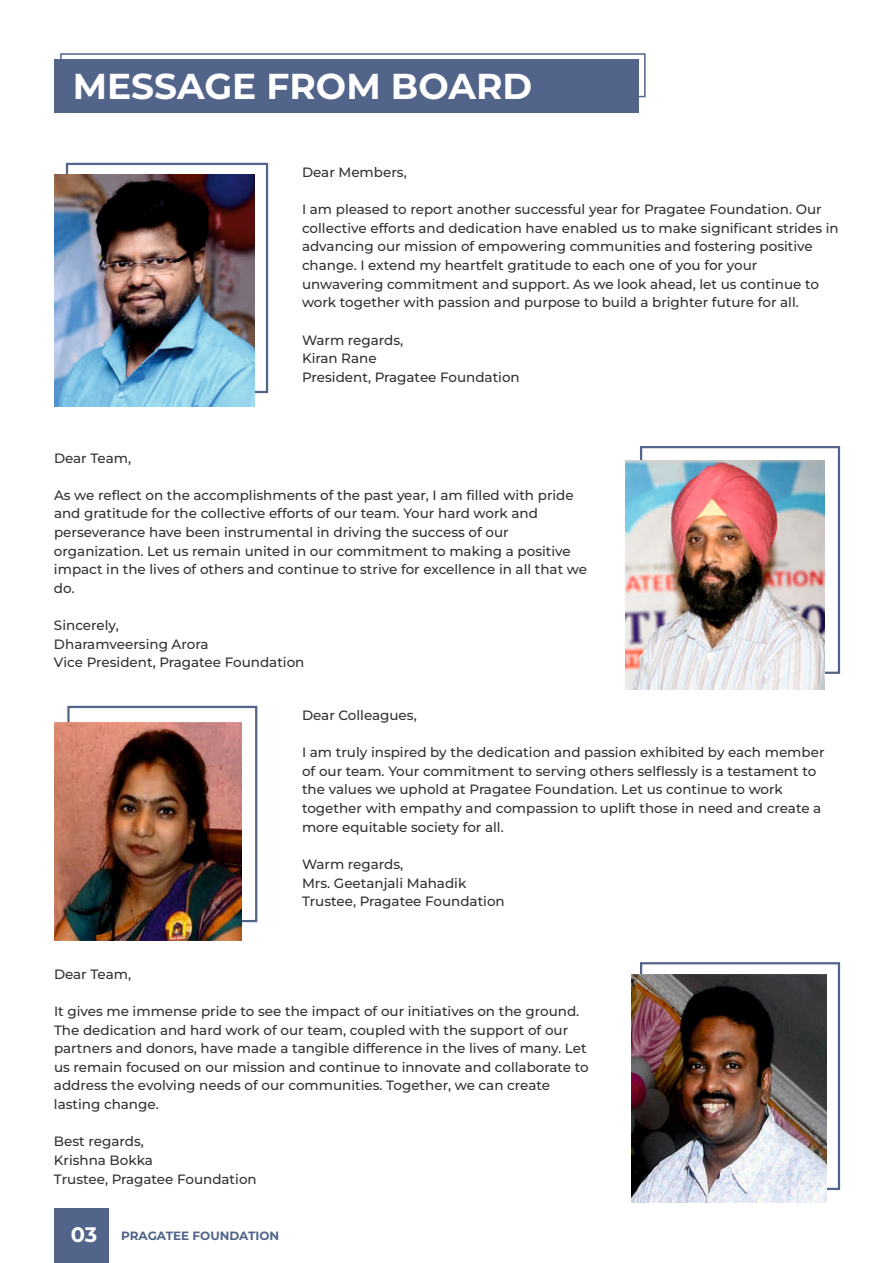
<style>
.page{position:relative;width:893px;height:1263px;background:#fff}
.page>*{position:absolute;margin:0;border:0;box-sizing:border-box;transform-origin:0 0}
.t1{font:700 36px "Montserrat";color:#fff}
.t2{font:500 13.5px/18.6px "Montserrat";color:#313130}
.t3{font:700 12px "Montserrat";color:#52648a}
.s1{font-family:"Calibri";font-size:21px;color:#c02213}
.s2{font-size:21px;color:#fff}
</style>
<div class="page">
<div style="left:66px;top:163px;width:202px;height:230px;border:2px solid #52648a"></div>
<img style="left:54px;top:175px;width:200px;height:231px">
<div style="left:67px;top:706px;width:190px;height:216px;border:2px solid #52648a"></div>
<div style="left:640px;top:446px;width:200px;height:228px;border:2px solid #52648a"></div>
<div style="left:640px;top:962px;width:200px;height:228px;border:2px solid #52648a"></div>
<div style="left:60px;top:53px;width:586px;height:44px;border:2px solid #52648a"></div>
<div style="left:54px;top:60px;width:585px;height:53px;background:#52648a"></div>
<div style="left:54px;top:1208px;width:54px;height:54px;background:#52648a"></div>
<img style="left:631px;top:974px;width:196px;height:229px">
<img style="left:54px;top:723px;width:188px;height:217px">
<img style="left:626px;top:460px;width:199px;height:230px">
<h1 class="t1" style="left:73px;top:64px;width:461px">MESSAGE FROM BOARD</h1>
<p class="t2" style="left:302px;top:163px;width:106px">Dear Members,</p>
<p class="t2" style="left:302px;top:200px;width:538px">I am pleased to report another successful year for Pragatee Foundation. Our collective efforts and dedication have enabled us to make significant strides in advancing our mission of empowering communities and fostering positive change. I extend my heartfelt gratitude to each one of you for your unwavering commitment and support. As we look ahead, let us continue to work together with passion and purpose to build a brighter future for all.</p>
<p class="t2" style="left:302px;top:330px;width:219px">Warm regards,<br>Kiran Rane<br>President, Pragatee Foundation</p>
<p class="t2" style="left:54px;top:448px;width:79px">Dear Team,</p>
<p class="t2" style="left:54px;top:486px;width:535px">As we reflect on the accomplishments of the past year, I am filled with pride and gratitude for the collective efforts of our team. Your hard work and perseverance have been instrumental in driving the success of our organization. Let us remain united in our commitment to making a positive impact in the lives of others and continue to strive for excellence in all that we do.</p>
<p class="t2" style="left:54px;top:616px;width:252px">Sincerely,<br>Dharamveersing Arora<br>Vice President, Pragatee Foundation</p>
<p class="t2" style="left:302px;top:706px;width:116px">Dear Colleagues,</p>
<p class="t2" style="left:302px;top:743px;width:524px">I am truly inspired by the dedication and passion exhibited by each member of our team. Your commitment to serving others selflessly is a testament to the values we uphold at Pragatee Foundation. Let us continue to work together with empathy and compassion to uplift those in need and create a more equitable society for all.</p>
<p class="t2" style="left:302px;top:855px;width:204px">Warm regards,<br>Mrs. Geetanjali Mahadik<br>Trustee, Pragatee Foundation</p>
<p class="t2" style="left:54px;top:965px;width:79px">Dear Team,</p>
<p class="t2" style="left:54px;top:1002px;width:536px">It gives me immense pride to see the impact of our initiatives on the ground.<br>The dedication and hard work of our team, coupled with the support of our partners and donors, have made a tangible difference in the lives of many. Let us remain focused on our mission and continue to innovate and collaborate to address the evolving needs of our communities. Together, we can create lasting change.</p>
<p class="t2" style="left:54px;top:1132px;width:204px">Best regards,<br>Krishna Bokka<br>Trustee, Pragatee Foundation</p>
<p class="t3" style="left:63px;top:1228px;width:218px"><span class="s1">11</span><span class="s2">03</span> PRAGATEE FOUNDATION</p>
</div>
